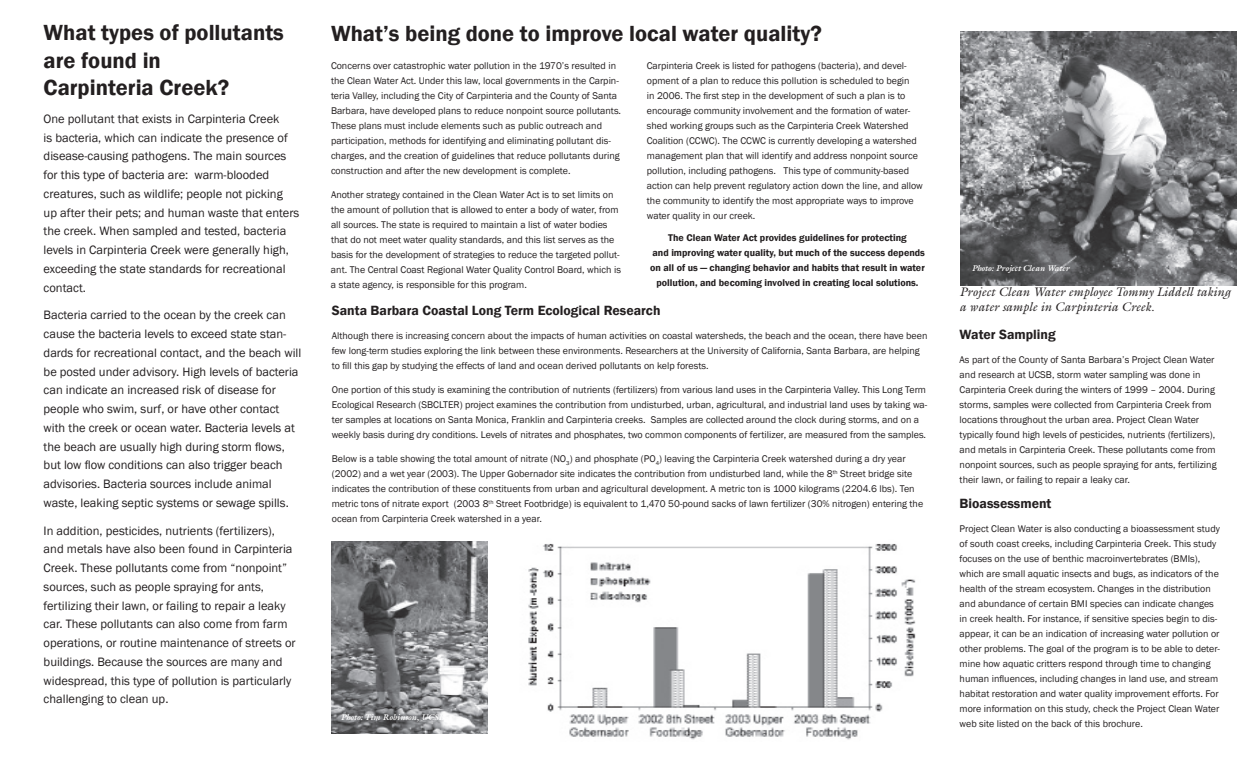
<style>
.page{position:relative;width:1260px;height:765px;background:#fff}
.page>*{position:absolute;margin:0;border:0;box-sizing:border-box;transform-origin:0 0}
.t1{font:600 22.5px/27.5px "Franklin Gothic";color:#231f20}
.t2{font:600 13.75px "Franklin Gothic";color:#231f20}
.t3{font:12.5px/18.8px "Franklin Gothic";color:#231f20}
.t4{font:italic 12.5px/15px "Galliard";color:#231f20}
.t5{font:10px/15px "Franklin Gothic";color:#231f20}
.t6{font:600 10px/15px "Franklin Gothic";color:#231f20;text-align:center}
.t7{font:italic 700 8.38px "Galliard";color:#fff}
</style>
<div class="page">
<img style="left:528px;top:544px;width:388px;height:196px">
<img style="left:331px;top:541px;width:157px;height:192px">
<img style="left:961px;top:32px;width:275px;height:253px">
<h1 class="t1" style="left:44px;top:19px;width:242px">What types of pollutants are found in<br>Carpinteria Creek?</h1>
<p class="t3" style="left:44px;top:110px;width:257px">One pollutant that exists in Carpinteria Creek<br>is bacteria, which can indicate the presence of disease-causing pathogens. The main sources for this type of bacteria are: warm-blooded creatures, such as wildlife; people not picking up after their pets; and human waste that enters the creek. When sampled and tested, bacteria levels in Carpinteria Creek were generally high, exceeding the state standards for recreational contact.</p>
<p class="t3" style="left:44px;top:306px;width:259px">Bacteria carried to the ocean by the creek can cause the bacteria levels to exceed state stan&shy;dards for recreational contact, and the beach will be posted under advisory. High levels of bacteria can indicate an increased risk of disease for people who swim, surf, or have other contact with the creek or ocean water. Bacteria levels at the beach are usually high during storm flows, but low flow conditions can also trigger beach advisories. Bacteria sources include animal waste, leaking septic systems or sewage spills.</p>
<p class="t3" style="left:44px;top:521px;width:254px">In addition, pesticides, nutrients (fertilizers), and metals have also been found in Carpinteria Creek. These pollutants come from “nonpoint” sources, such as people spraying for ants, fertilizing their lawn, or failing to repair a leaky car. These pollutants can also come from farm operations, or routine maintenance of streets or buildings. Because the sources are many and widespread, this type of pollution is particularly challenging to clean up.</p>
<h1 class="t1" style="left:331px;top:20px;width:492px">What’s being done to improve local water quality?</h1>
<p class="t5" style="left:331px;top:58px;width:292px">Concerns over catastrophic water pollution in the 1970’s resulted in the Clean Water Act. Under this law, local governments in the Carpin&shy;teria Valley, including the City of Carpinteria and the County of Santa Barbara, have developed plans to reduce nonpoint source pollutants.<br>These plans must include elements such as public outreach and participation, methods for identifying and eliminating pollutant dis&shy;charges, and the creation of guidelines that reduce pollutants during construction and after the new development is complete.</p>
<p class="t5" style="left:331px;top:187px;width:292px">Another strategy contained in the Clean Water Act is to set limits on the amount of pollution that is allowed to enter a body of water, from all sources. The state is required to maintain a list of water bodies that do not meet water quality standards, and this list serves as the basis for the development of strategies to reduce the targeted pollut&shy;ant. The Central Coast Regional Water Quality Control Board, which is a state agency, is responsible for this program.</p>
<p class="t5" style="left:647px;top:58px;width:278px">Carpinteria Creek is listed for pathogens (bacteria), and devel&shy;opment of a plan to reduce this pollution is scheduled to begin<br>in 2006. The first step in the development of such a plan is to encourage community involvement and the formation of water&shy;shed working groups such as the Carpinteria Creek Watershed Coalition (CCWC). The CCWC is currently developing a watershed management plan that will identify and address nonpoint source pollution, including pathogens. This type of community-based action can help prevent regulatory action down the line, and allow the community to identify the most appropriate ways to improve water quality in our creek.</p>
<p class="t6" style="left:650px;top:230px;width:276px">The Clean Water Act provides guidelines for protecting<br>and improving water quality, but much of the success depends on all of us — changing behavior and habits that result in water pollution, and becoming involved in creating local solutions.</p>
<h2 class="t2" style="left:332px;top:302px;width:330px">Santa Barbara Coastal Long Term Ecological Research</h2>
<p class="t5" style="left:332px;top:329px;width:597px">Although there is increasing concern about the impacts of human activities on coastal watersheds, the beach and the ocean, there have been few long-term studies exploring the link between these environments. Researchers at the University of California, Santa Barbara, are helping to fill this gap by studying the effects of land and ocean derived pollutants on kelp forests.</p>
<p class="t5" style="left:332px;top:383px;width:597px">One portion of this study is examining the contribution of nutrients (fertilizers) from various land uses in the Carpinteria Valley. This Long Term Ecological Research (SBCLTER) project examines the contribution from undisturbed, urban, agricultural, and industrial land uses by taking wa&shy;ter samples at locations on Santa Monica, Franklin and Carpinteria creeks. Samples are collected around the clock during storms, and on a weekly basis during dry conditions. Levels of nitrates and phosphates, two common components of fertilizer, are measured from the samples.</p>
<p class="t5" style="left:332px;top:452px;width:593px">Below is a table showing the total amount of nitrate (NO<sub>3</sub>) and phosphate (PO<sub>4</sub>) leaving the Carpinteria Creek watershed during a dry year (2002) and a wet year (2003). The Upper Gobernador site indicates the contribution from undisturbed land, while the 8<sup>th</sup> Street bridge site indicates the contribution of these constituents from urban and agricultural development. A metric ton is 1000 kilograms (2204.6 lbs). Ten metric tons of nitrate export (2003 8<sup>th</sup> Street Footbridge) is equivalent to 1,470 50-pound sacks of lawn fertilizer (30% nitrogen) entering the ocean from Carpinteria Creek watershed in a year.</p>
<p class="t7" style="left:341px;top:712px;width:105px">Photo: Tim Robinson, UCSB</p>
<p class="t7" style="left:972px;top:263px;width:99px">Photo: Project Clean Water</p>
<p class="t4" style="left:960px;top:284px;width:272px">Project Clean Water employee Tommy Liddell taking a water sample in Carpinteria Creek.</p>
<h2 class="t2" style="left:960px;top:326px;width:98px">Water Sampling</h2>
<p class="t5" style="left:960px;top:352px;width:258px">As part of the County of Santa Barbara’s Project Clean Water and research at UCSB, storm water sampling was done in Carpinteria Creek during the winters of 1999 – 2004. During storms, samples were collected from Carpinteria Creek from locations throughout the urban area. Project Clean Water typically found high levels of pesticides, nutrients (fertilizers), and metals in Carpinteria Creek. These pollutants come from nonpoint sources, such as people spraying for ants, fertilizing their lawn, or failing to repair a leaky car.</p>
<h2 class="t2" style="left:960px;top:495px;width:93px">Bioassessment</h2>
<p class="t5" style="left:960px;top:522px;width:262px">Project Clean Water is also conducting a bioassessment study of south coast creeks, including Carpinteria Creek. This study focuses on the use of benthic macroinvertebrates (BMIs), which are small aquatic insects and bugs, as indicators of the health of the stream ecosystem. Changes in the distribution and abundance of certain BMI species can indicate changes in creek health. For instance, if sensitive species begin to dis&shy;appear, it can be an indication of increasing water pollution or other problems. The goal of the program is to be able to deter&shy;mine how aquatic critters respond through time to changing human influences, including changes in land use, and stream habitat restoration and water quality improvement efforts. For more information on this study, check the Project Clean Water web site listed on the back of this brochure.</p>
</div>
